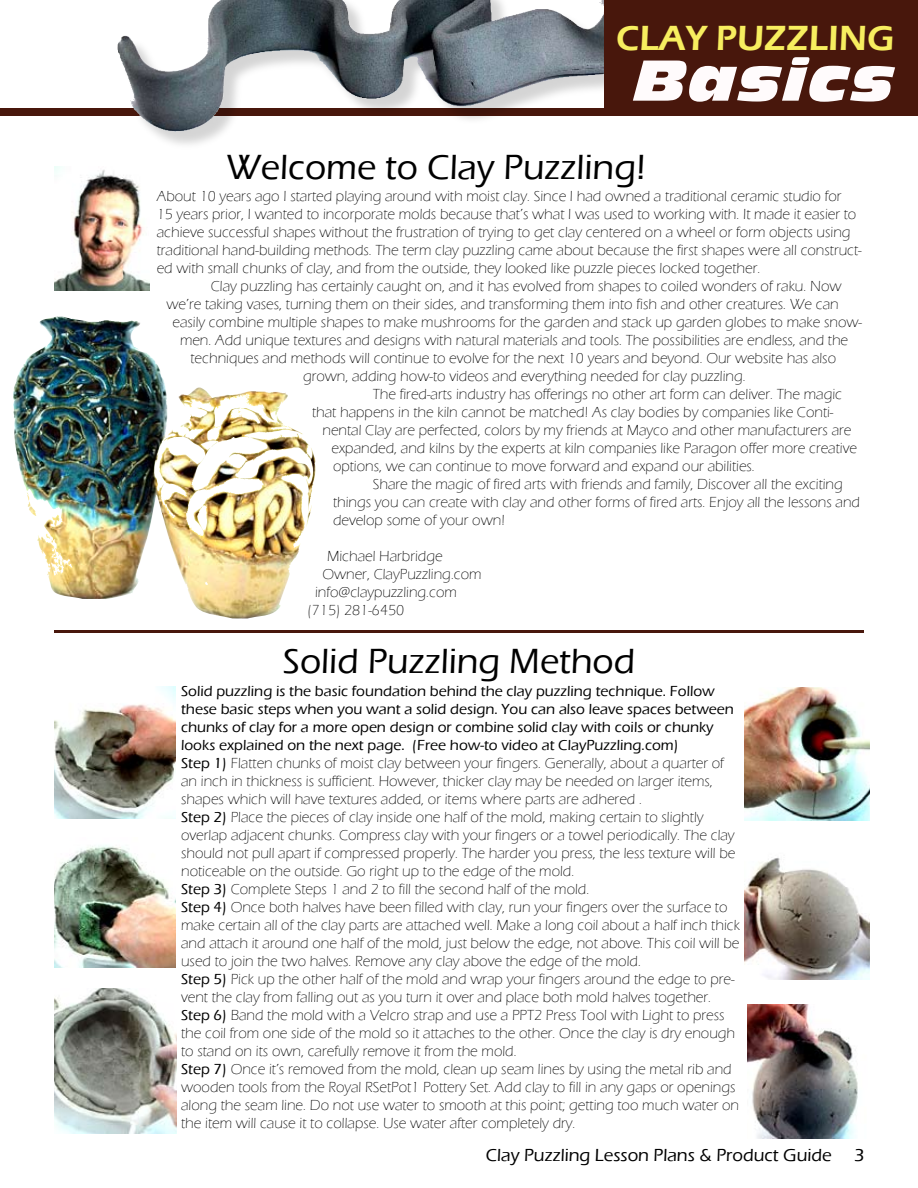
<style>
.page{position:relative;width:918px;height:1188px;background:#fff}
.page>*{position:absolute;margin:0;border:0;box-sizing:border-box;transform-origin:0 0}
.t1{font:italic 54px "Incised 901 BT Nord";letter-spacing:.05em;color:#fffbfc}
.t2{font:500 36px "Eras ITC";color:#000}
.t3{font:600 36px "Eras ITC";color:#f7ee5f}
.t4{font:500 18px "Eras ITC";color:#000}
.t5{font:300 15px/18px "Eras ITC";color:#000}
.s1{font-weight:500}
.s2{font-weight:500;color:#000200}
</style>
<div class="page">
<img style="left:54px;top:166px;width:95px;height:125px">
<div style="left:0;top:108px;width:918px;height:8px;background:#48170c"></div>
<div style="left:118px;top:0;width:506px;height:151px;background:#000;opacity:.17"></div>
<hr style="left:54px;top:630px;width:810px;height:3px;background:#48170c">
<img style="left:54px;top:686px;width:121px;height:133px">
<img style="left:54px;top:845px;width:122px;height:123px">
<img style="left:54px;top:988px;width:122px;height:146px">
<img style="left:745px;top:687px;width:125px;height:133px">
<img style="left:744px;top:857px;width:126px;height:123px">
<img style="left:747px;top:1004px;width:111px;height:134px">
<img style="left:28px;top:316px;width:288px;height:303px">
<div style="left:604px;top:0;width:314px;height:110px;background:#48170c"></div>
<h2 class="t3" style="left:616px;top:17px;width:280px">CLAY PUZZLING</h2>
<h1 class="t1" style="left:634px;top:49px;width:262px">Basics</h1>
<h2 class="t2" style="left:226px;top:147px;width:421px">Welcome to Clay Puzzling!</h2>
<p class="t5" style="left:157px;top:187px;width:707px">About 10 years ago I started playing around with moist clay. Since I had owned a traditional ceramic studio for<br>15 years prior, I wanted to incorporate molds because that’s what I was used to working with. It made it easier to achieve successful shapes without the frustration of trying to get clay centered on a wheel or form objects using traditional hand-building methods. The term clay puzzling came about because the first shapes were all construct&shy;ed with small chunks of clay, and from the outside, they looked like puzzle pieces locked together.</p>
<p class="t5" style="left:211px;top:277px;width:632px">Clay puzzling has certainly caught on, and it has evolved from shapes to coiled wonders of raku. Now</p>
<p class="t5" style="left:166px;top:295px;width:674px">we’re taking vases, turning them on their sides, and transforming them into fish and other creatures. We can</p>
<p class="t5" style="left:172px;top:313px;width:691px">easily combine multiple shapes to make mushrooms for the garden and stack up garden globes to make snow-</p>
<p class="t5" style="left:180px;top:331px;width:670px">men. Add unique textures and designs with natural materials and tools. The possibilities are endless, and the</p>
<p class="t5" style="left:190px;top:349px;width:647px">techniques and methods will continue to evolve for the next 10 years and beyond. Our website has also</p>
<p class="t5" style="left:303px;top:367px;width:444px">grown, adding how-to videos and everything needed for clay puzzling.</p>
<p class="t5" style="left:373px;top:385px;width:471px">The fired-arts industry has offerings no other art form can deliver. The magic</p>
<p class="t5" style="left:312px;top:403px;width:523px">that happens in the kiln cannot be matched! As clay bodies by companies like Conti-</p>
<p class="t5" style="left:322px;top:421px;width:530px">nental Clay are perfected, colors by my friends at Mayco and other manufacturers are</p>
<p class="t5" style="left:332px;top:439px;width:527px">expanded, and kilns by the experts at kiln companies like Paragon offer more creative</p>
<p class="t5" style="left:333px;top:457px;width:423px">options, we can continue to move forward and expand our abilities.</p>
<p class="t5" style="left:373px;top:475px;width:472px">Share the magic of fired arts with friends and family, Discover all the exciting</p>
<p class="t5" style="left:333px;top:493px;width:529px">things you can create with clay and other forms of fired arts. Enjoy all the lessons and</p>
<p class="t5" style="left:333px;top:511px;width:173px">develop some of your own!</p>
<p class="t5" style="left:327px;top:547px;width:117px">Michael Harbridge</p>
<p class="t5" style="left:322px;top:565px;width:161px">Owner, ClayPuzzling.com</p>
<p class="t5" style="left:315px;top:583px;width:143px">info@claypuzzling.com</p>
<p class="t5" style="left:308px;top:601px;width:98px">(715) 281-6450</p>
<h2 class="t2" style="left:283px;top:641px;width:354px">Solid Puzzling Method</h2>
<p class="t5" style="left:181px;top:683px;width:560px"><span class="s1">Solid puzzling is the basic foundation behind the clay puzzling technique. Follow these basic steps when you want a solid design. You can also leave spaces between chunks of clay for a more open design or combine solid clay with coils or chunky looks explained on the next page.</span> <span class="s2">(Free how-to video at ClayPuzzling.com</span><span class="s1">)<br>Step 1)</span> Flatten chunks of moist clay between your fingers. Generally, about a quarter of an inch in thickness is sufficient. However, thicker clay may be needed on larger items, shapes which will have textures added, or items where parts are adhered .<br><span class="s1">Step 2)</span> Place the pieces of clay inside one half of the mold, making certain to slightly overlap adjacent chunks. Compress clay with your fingers or a towel periodically. The clay should not pull apart if compressed properly. The harder you press, the less texture will be noticeable on the outside. Go right up to the edge of the mold.<br><span class="s1">Step 3)</span> Complete Steps 1 and 2 to fill the second half of the mold.<br><span class="s1">Step 4)</span> Once both halves have been filled with clay, run your fingers over the surface to make certain all of the clay parts are attached well. Make a long coil about a half inch thick and attach it around one half of the mold, just below the edge, not above. This coil will be used to join the two halves. Remove any clay above the edge of the mold.<br><span class="s1">Step 5)</span> Pick up the other half of the mold and wrap your fingers around the edge to pre&shy;vent the clay from falling out as you turn it over and place both mold halves together.<br><span class="s1">Step 6)</span> Band the mold with a Velcro strap and use a PPT2 Press Tool with Light to press the coil from one side of the mold so it attaches to the other. Once the clay is dry enough to stand on its own, carefully remove it from the mold.<br><span class="s1">Step 7)</span> Once it’s removed from the mold, clean up seam lines by using the metal rib and wooden tools from the Royal RSetPot1 Pottery Set. Add clay to fill in any gaps or openings along the seam line. Do not use water to smooth at this point; getting too much water on the item will cause it to collapse. Use water after completely dry.</p>
<p class="t4" style="left:486px;top:1145px;width:347px">Clay Puzzling Lesson Plans &amp; Product Guide</p>
<p class="t4" style="left:854px;top:1145px;width:12px">3</p>
</div>
